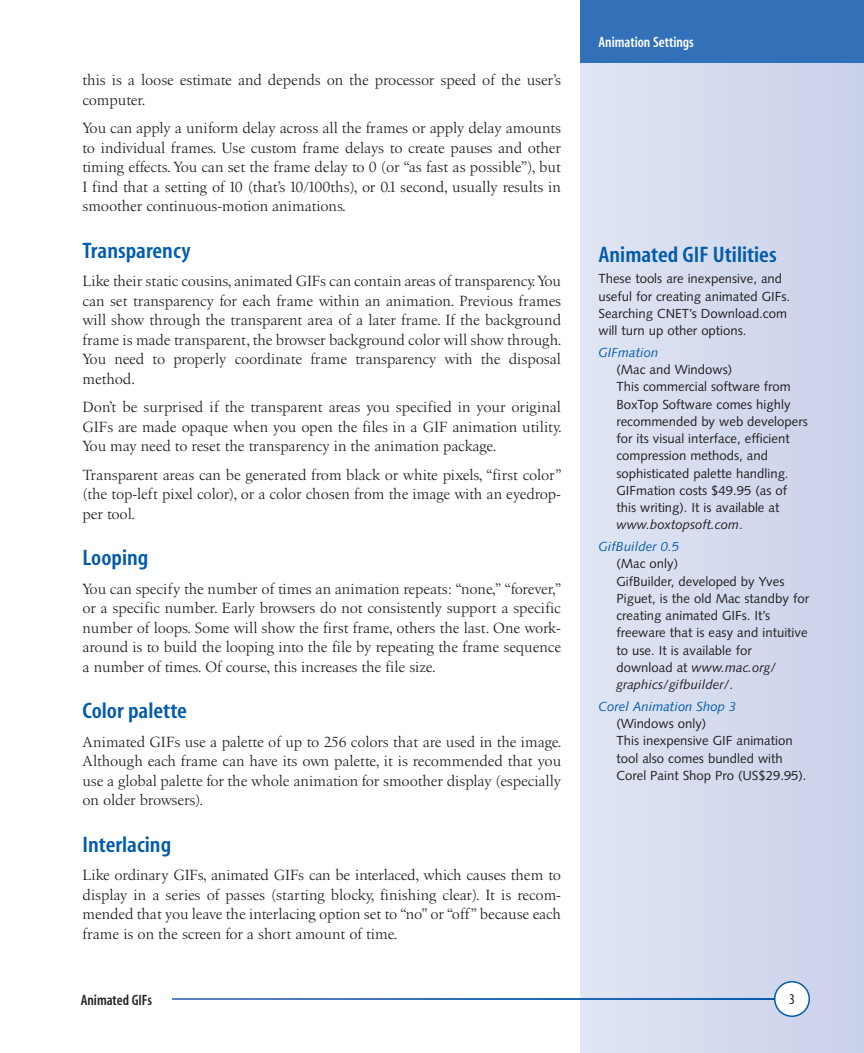
<style>
.page{position:relative;width:864px;height:1053px;background:#fff}
.page>*{position:absolute;margin:0;border:0;box-sizing:border-box;transform-origin:0 0}
.HeadB{font:600 condensed 22.5px "Myriad";color:#015bab;scale:1.1 1}
.SidebarTitle{font:600 condensed 22.5px "Myriad";color:#015bab;scale:1.1 1}
.Body{font:15.3px/19.5px "Birka";color:#231f20;text-align:justify}
.t1{font:600 condensed 15px "Myriad";color:#fff}
.t2{font:600 condensed 15px "Myriad";color:#231f20}
.t3{font:condensed 15px "Myriad";color:#231f20}
.SidebarListVariable{font:13.2px/17.2px "Syntax";color:#231f20}
.SidebarBody{font:13.2px/17.2px "Syntax";color:#231f20}
.SidebarListVariableT{font:italic 13.2px "Syntax";color:#015bab}
.s1{font-style:italic}
</style>
<div class="page">
<div style="left:580px;top:63px;width:284px;height:990px;background:#d5dbef"></div>
<div style="left:580px;top:0;width:284px;height:63px;background:#3270b7"></div>
<svg style="left:172px;top:998px;width:602px;height:2px"></svg>
<div style="left:775px;top:982px;width:34px;height:34px;background:#fff;border-radius:50%"></div>
<div style="left:774px;top:981px;width:36px;height:36px;border:2px solid #015bab;border-radius:50%"></div>
<p class="Body" style="left:82px;top:70px;width:480px">this is a loose estimate and depends on the processor speed of the user’s computer.</p>
<p class="Body" style="left:82px;top:118px;width:480px">You can apply a uniform delay across all the frames or apply delay amounts to individual frames. Use custom frame delays to create pauses and other timing effects. You can set the frame delay to 0 (or “as fast as possible”), but I find that a setting of 10 (that’s 10/100ths), or 0.1 second, usually results in smoother continuous-motion animations.</p>
<p class="HeadB" style="left:82px;top:239px;width:100px">Transparency</p>
<p class="Body" style="left:82px;top:271px;width:481px">Like their static cousins, animated GIFs can contain areas of transparency. You can set transparency for each frame within an animation. Previous frames will show through the transparent area of a later frame. If the background frame is made transparent, the browser background color will show through.<br>You need to properly coordinate frame transparency with the disposal method.</p>
<p class="Body" style="left:82px;top:397px;width:481px">Don’t be surprised if the transparent areas you specified in your original GIFs are made opaque when you open the files in a GIF animation utility.<br>You may need to reset the transparency in the animation package.</p>
<p class="Body" style="left:82px;top:465px;width:481px">Transparent areas can be generated from black or white pixels, “first color” (the top-left pixel color), or a color chosen from the image with an eyedrop&shy;per tool.</p>
<p class="HeadB" style="left:82px;top:546px;width:61px">Looping</p>
<p class="Body" style="left:82px;top:579px;width:481px">You can specify the number of times an animation repeats: “none,” “forever,” or a specific number. Early browsers do not consistently support a specific number of loops. Some will show the first frame, others the last. One work&shy;around is to build the looping into the file by repeating the frame sequence a number of times. Of course, this increases the file size.</p>
<p class="HeadB" style="left:82px;top:699px;width:96px">Color palette</p>
<p class="Body" style="left:82px;top:732px;width:481px">Animated GIFs use a palette of up to 256 colors that are used in the image.<br>Although each frame can have its own palette, it is recommended that you use a global palette for the whole animation for smoother display (especially on older browsers).</p>
<p class="HeadB" style="left:82px;top:833px;width:82px">Interlacing</p>
<p class="Body" style="left:82px;top:865px;width:480px">Like ordinary GIFs, animated GIFs can be interlaced, which causes them to display in a series of passes (starting blocky, finishing clear). It is recom&shy;mended that you leave the interlacing option set to “no” or “off” because each frame is on the screen for a short amount of time.</p>
<p class="t1" style="left:598px;top:35px;width:97px">Animation Settings</p>
<p class="SidebarTitle" style="left:598px;top:243px;width:164px">Animated GIF Utilities</p>
<p class="SidebarBody" style="left:598px;top:270px;width:193px">These tools are inexpensive, and useful for creating animated GIFs.<br>Searching CNET’s Download.com will turn up other options.</p>
<p class="SidebarListVariableT" style="left:598px;top:344px;width:61px">GIFmation</p>
<p class="SidebarListVariable" style="left:616px;top:361px;width:117px">(Mac and Windows)</p>
<p class="SidebarListVariable" style="left:616px;top:378px;width:193px">This commercial software from<br>BoxTop Software comes highly recommended by web developers for its visual interface, efficient compression methods, and sophisticated palette handling.<br>GIFmation costs $49.95 (as of this writing). It is available at <span class="s1">www.boxtopsoft.com</span>.</p>
<p class="SidebarListVariableT" style="left:598px;top:539px;width:82px">GifBuilder 0.5</p>
<p class="SidebarListVariable" style="left:616px;top:555px;width:63px">(Mac only)</p>
<p class="SidebarListVariable" style="left:616px;top:572px;width:194px">GifBuilder, developed by Yves<br>Piguet, is the old Mac standby for creating animated GIFs. It’s freeware that is easy and intuitive to use. It is available for download at <span class="s1">www.mac.org/ graphics/gifbuilder/</span>.</p>
<p class="SidebarListVariableT" style="left:598px;top:698px;width:139px">Corel Animation Shop 3</p>
<p class="SidebarListVariable" style="left:616px;top:715px;width:91px">(Windows only)</p>
<p class="SidebarListVariable" style="left:616px;top:732px;width:192px">This inexpensive GIF animation tool also comes bundled with<br>Corel Paint Shop Pro (US$29.95).</p>
<p class="t2" style="left:81px;top:992px;width:73px">Animated GIFs</p>
<p class="t3" style="left:789px;top:992px;width:7px">3</p>
</div>
